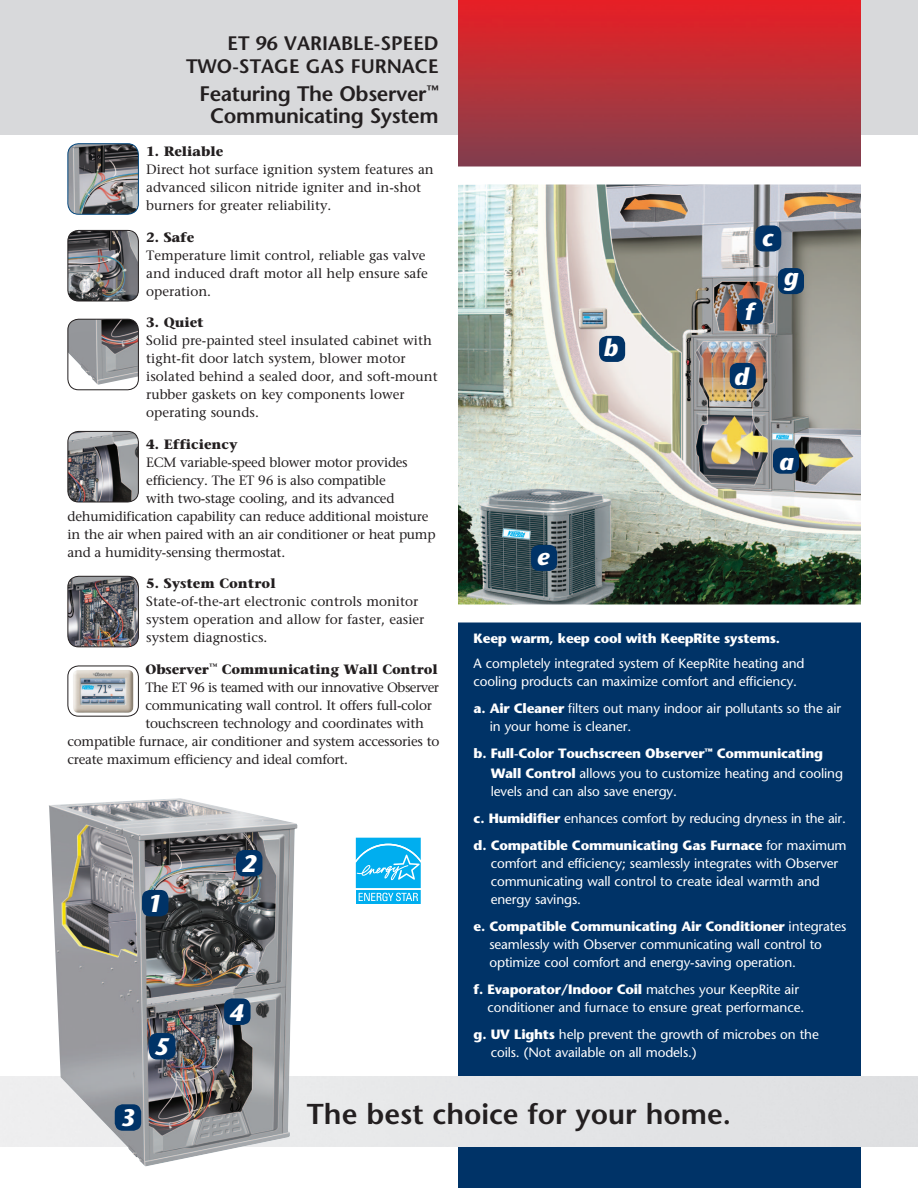
<style>
.page{position:relative;width:918px;height:1188px;background:#fff}
.page>*{position:absolute;margin:0;border:0;box-sizing:border-box;transform-origin:0 0}
.t1{font:600 28.8px "Stone Sans Std";color:#231f20}
.t2{font:italic 700 24px "Stone Sans Std";color:#fff}
.t3{font:600 21px/22.5px "Stone Sans Std";letter-spacing:-.015em;color:#231f20;text-align:center}
.t4{font:600 19.5px/22.5px "Stone Sans Std";color:#231f20;text-align:right}
.t5{font:500 13.5px/18px "Stone Serif Std";letter-spacing:-.01em;color:#231f20}
.t6{font:500 13.5px/18px "Stone Sans Std";letter-spacing:-.01em;color:#fff}
.t7{font:700 13.5px/19.5px "Stone Sans Std";letter-spacing:-.02em;color:#fff}
.t8{font:700 13.5px "Stone Serif Std";color:#231f20}
.t9{font:500 13.5px "Stone Serif Std";letter-spacing:-.04em;color:#231f20}
.s1{font-weight:700}
.s2{font-weight:500}
</style>
<div class="page">
<img style="left:68px;top:144px;width:69px;height:70px">
<div style="left:68px;top:143px;width:71px;height:72px;border:1px solid #00447b;border-radius:11px"></div>
<img style="left:68px;top:230px;width:70px;height:71px">
<div style="left:68px;top:230px;width:71px;height:71px;border:1px solid #231f20;border-radius:11px"></div>
<img style="left:68px;top:319px;width:70px;height:66px">
<div style="left:68px;top:319px;width:71px;height:71px;border:1px solid #231f20;border-radius:11px"></div>
<img style="left:68px;top:431px;width:70px;height:71px">
<div style="left:68px;top:431px;width:71px;height:71px;border:1px solid #231f20;border-radius:11px"></div>
<img style="left:68px;top:576px;width:70px;height:71px">
<div style="left:68px;top:576px;width:71px;height:71px;border:1px solid #231f20;border-radius:11px"></div>
<img style="left:73px;top:670px;width:61px;height:43px">
<div style="left:68px;top:666px;width:71px;height:51px;border:1px solid #231f20;border-radius:11px"></div>
<div style="left:0;top:0;width:918px;height:135px;background:#d8d9db"></div>
<img style="left:459px;top:0;width:402px;height:1188px">
<img style="left:459px;top:184px;width:402px;height:420px">
<div style="left:599px;top:336px;width:26px;height:26px;background:#003367;border-radius:8px"></div>
<div style="left:531px;top:545px;width:26px;height:26px;background:#003367;border-radius:8px"></div>
<div style="left:730px;top:363px;width:26px;height:26px;background:#003367;border-radius:8px"></div>
<div style="left:755px;top:225px;width:26px;height:27px;background:#003367;border-radius:8px"></div>
<div style="left:773px;top:448px;width:26px;height:26px;background:#003367;border-radius:8px"></div>
<div style="left:737px;top:298px;width:26px;height:26px;background:#003367;border-radius:8px"></div>
<div style="left:778px;top:268px;width:26px;height:26px;background:#003367;border-radius:8px"></div>
<div style="left:450px;top:166px;width:422px;height:18px;background:#fff"></div>
<div style="left:444px;top:604px;width:422px;height:18px;background:#fff"></div>
<img style="left:0;top:1076px;width:918px;height:70px">
<img style="left:49px;top:798px;width:248px;height:368px">
<div style="left:115px;top:1104px;width:26px;height:27px;background:#003367;border-radius:8px"></div>
<div style="left:224px;top:998px;width:27px;height:27px;background:#003367;border-radius:8px"></div>
<div style="left:149px;top:1033px;width:27px;height:26px;background:#003367;border-radius:8px"></div>
<div style="left:142px;top:890px;width:26px;height:26px;background:#003367;border-radius:8px"></div>
<div style="left:236px;top:850px;width:26px;height:26px;background:#003367;border-radius:8px"></div>
<div style="left:354px;top:836px;width:68px;height:54px;background:#ace4f9"></div>
<svg style="left:354px;top:838px;width:68px;height:66px;background:#35bef2"></svg>
<h3 class="t4" style="left:186px;top:32px;width:254px">ET 96 Variable-Spee d<br>Two-Stage Gas Furnace</h3>
<h3 class="t3" style="left:199px;top:82px;width:241px">Featuring The Observer<sup>™<br></sup>Communicating System</h3>
<p class="t8" style="left:146px;top:143px;width:79px">1. Reliable</p>
<p class="t5" style="left:146px;top:161px;width:289px">Direct hot surface ignition system features an advanced silicon nitride igniter and in-shot burners for greater reliability.</p>
<p class="t8" style="left:146px;top:229px;width:49px">2. Safe</p>
<p class="t5" style="left:146px;top:246px;width:283px">Temperature limit control, reliable gas valve and induced draft motor all help ensure safe operation.</p>
<p class="t8" style="left:146px;top:314px;width:59px">3. Quiet</p>
<p class="t5" style="left:146px;top:332px;width:293px">Solid pre-painted steel insulated cabinet with tight-fit door latch system, blower motor isolated behind a sealed door, and soft-mount rubber gaskets on key components lower operating sounds.</p>
<p class="t8" style="left:146px;top:436px;width:93px">4. Efficiency</p>
<p class="t5" style="left:146px;top:453px;width:263px">ECM variable-speed blower motor provides</p>
<p class="t5" style="left:146px;top:471px;width:241px">efficiency. The ET 96 is also compatible</p>
<p class="t5" style="left:146px;top:489px;width:250px">with two-stage cooling, and its advanced</p>
<p class="t5" style="left:67px;top:507px;width:362px">dehumidification capability can reduce additional moisture</p>
<p class="t5" style="left:67px;top:525px;width:370px">in the air when paired with an air conditioner or heat pump</p>
<p class="t5" style="left:67px;top:543px;width:219px">and a humidity-sensing thermostat.</p>
<p class="t8" style="left:146px;top:575px;width:131px">5. System Control</p>
<p class="t5" style="left:146px;top:593px;width:280px">State-of-the-art electronic controls monitor system operation and allow for faster, easier system diagnostics.</p>
<p class="t8" style="left:146px;top:661px;width:294px">Observer<sup>™</sup> Communicating Wall Control</p>
<p class="t9" style="left:146px;top:679px;width:295px">The ET 96 is teamed with our innovative Observer</p>
<p class="t5" style="left:146px;top:696px;width:288px">communicating wall control. It offers full-color</p>
<p class="t5" style="left:146px;top:714px;width:280px">touchscreen technology and coordinates with</p>
<p class="t5" style="left:68px;top:732px;width:373px">compatible furnace, air conditioner and system accessories to</p>
<p class="t5" style="left:68px;top:750px;width:282px">create maximum efficiency and ideal comfort.</p>
<h2 class="t2" style="left:147px;top:889px;width:17px">1</h2>
<h2 class="t2" style="left:154px;top:1032px;width:17px">5</h2>
<h2 class="t2" style="left:242px;top:849px;width:17px">2</h2>
<h2 class="t2" style="left:229px;top:998px;width:17px">4</h2>
<h2 class="t2" style="left:604px;top:334px;width:16px">b</h2>
<h2 class="t2" style="left:537px;top:542px;width:14px">e</h2>
<h2 class="t2" style="left:762px;top:223px;width:13px">c</h2>
<h2 class="t2" style="left:745px;top:297px;width:10px">f</h2>
<h2 class="t2" style="left:783px;top:262px;width:16px">g</h2>
<h2 class="t2" style="left:734px;top:362px;width:16px">d</h2>
<h2 class="t2" style="left:779px;top:447px;width:16px">a</h2>
<p class="t7" style="left:474px;top:628px;width:308px">Keep warm, keep cool with KeepRite systems.</p>
<p class="t6" style="left:474px;top:655px;width:332px">A completely integrated system of KeepRite heating and cooling products can maximize comfort and efficiency.</p>
<p class="t6" style="left:490px;top:700px;width:353px;text-indent:-16px"><span class="s1">a. Air Cleaner</span> filters out many indoor air pollutants so the air in your home is cleaner.</p>
<p class="t7" style="left:491px;top:744px;width:354px;text-indent:-17px">b. Full-Color Touchscreen Observer<sup>™</sup> Communicating<br>Wall Control <span class="s2">allows you to customize heating and cooling</span></p>
<p class="t6" style="left:474px;top:778px;width:375px;line-height:27px;text-indent:17px">levels and can also save energy.<br><span class="s1">c. Humidifier</span> enhances comfort by reducing dryness in the air. <span class="s1">d. Compatible Communicating Gas Furnace</span> for maximum</p>
<p class="t6" style="left:491px;top:854px;width:349px">comfort and efficiency; seamlessly integrates with Observer communicating wall control to create ideal warmth and energy savings.</p>
<p class="t6" style="left:489px;top:917px;width:358px;text-indent:-16px"><span class="s1">e. Compatible Communicating Air Conditioner</span> integrates seamlessly with Observer communicating wall control to optimize cool comfort and energy-saving operation.</p>
<p class="t6" style="left:488px;top:980px;width:318px;text-indent:-14px"><span class="s1">f. Evaporator/Indoor Coil</span> matches your KeepRite air conditioner and furnace to ensure great performance.</p>
<p class="t6" style="left:491px;top:1025px;width:330px;text-indent:-17px"><span class="s1">g. UV Lights</span> help prevent the growth of microbes on the coils. (Not available on all models.)</p>
<h2 class="t2" style="left:120px;top:1104px;width:17px">3</h2>
<h1 class="t1" style="left:307px;top:1097px;width:426px">The best choice for your home.</h1>
</div>
